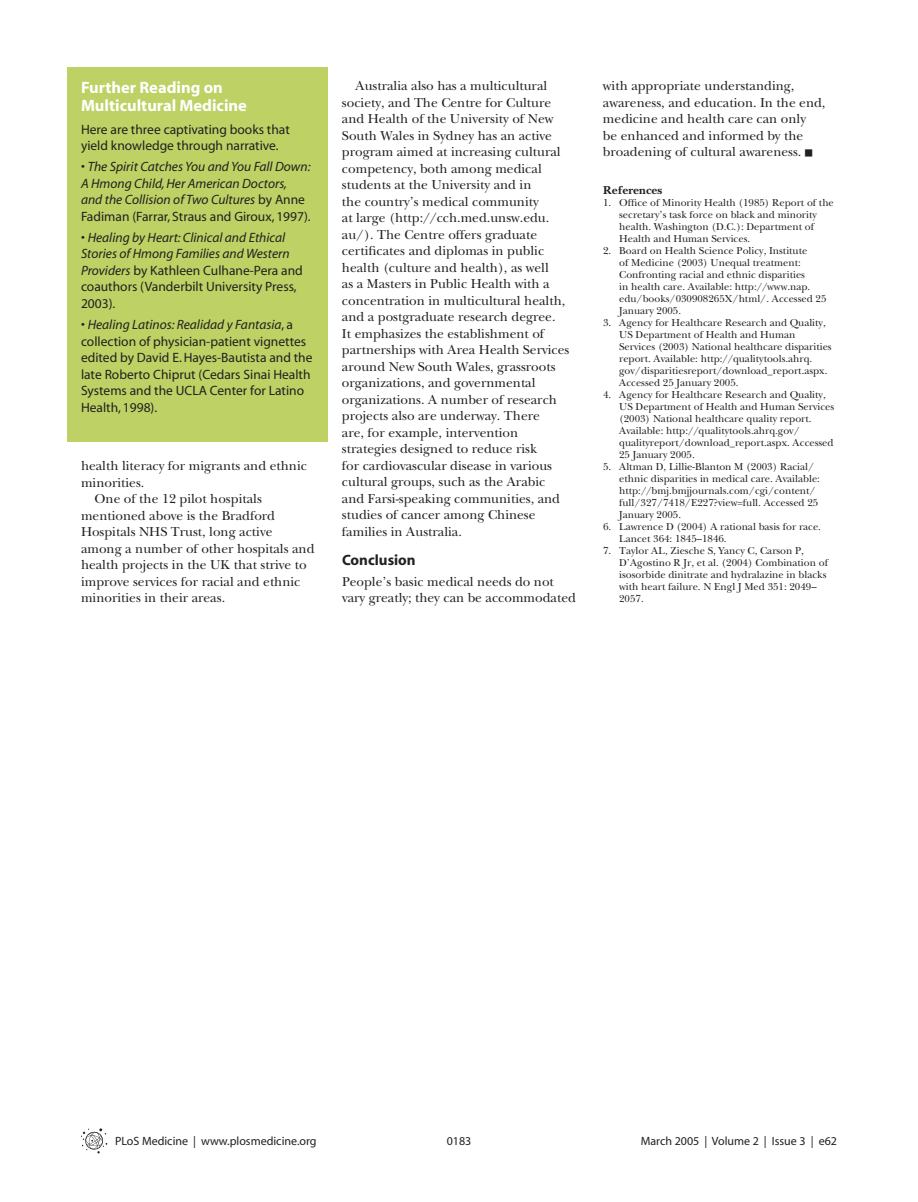
<style>
.page{position:relative;width:918px;height:1202px;background:#fff}
.page>*{position:absolute;margin:0;border:0;box-sizing:border-box;transform-origin:0 0}
.t1{font:700 16.5px/18px "Myriad";color:#fff}
.t2{font:700 15px "Myriad";color:#231f20}
.t3{font:500 13.5px/16.5px "PLB Iserif";color:#231f20}
.t4{font:italic 13.5px/16.5px "Myriad";color:#231f20}
.t5{font:13.5px/16.5px "Myriad";color:#231f20}
.t6{font:12px "Myriad";color:#231f20}
.t7{font:700 12px "PLB Iserif";color:#231f20}
.t8{font:500 10.5px/12px "PLB Iserif";color:#231f20}
.s1{font-style:normal}
.s2{font-style:italic}
</style>
<div class="page">
<svg style="left:81px;top:1128px;width:26px;height:25px"></svg>
<div style="left:68px;top:68px;width:260px;height:373px;background:#bdd164"></div>
<p class="t1" style="left:81px;top:80px;width:168px">Further Reading on<br>Multicultural Medicine</p>
<p class="t5" style="left:81px;top:122px;width:210px">Here are three captivating books that yield knowledge through narrative.</p>
<p class="t4" style="left:81px;top:160px;width:231px"><span class="s1">•</span> The Spirit Catches You and You Fall Down:<br>A Hmong Child, Her American Doctors, and the Collision of Two Cultures <span class="s1">by Anne Fadiman (Farrar, Straus and Giroux, 1997).</span></p>
<p class="t4" style="left:81px;top:230px;width:223px"><span class="s1">•</span> Healing by Heart: Clinical and Ethical Stories of Hmong Families and Western Providers <span class="s1">by Kathleen Culhane-Pera and coauthors (Vanderbilt University Press, 2003).</span></p>
<p class="t5" style="left:81px;top:317px;width:233px">• <span class="s2">Healing Latinos: Realidad y Fantasia</span>, a collection of physician-patient vignettes edited by David E. Hayes-Bautista and the late Roberto Chiprut (Cedars Sinai Health Systems and the UCLA Center for Latino Health, 1998).</p>
<p class="t3" style="left:81px;top:458px;width:227px">health literacy for migrants and ethnic</p>
<p class="t3" style="left:81px;top:475px;width:65px">minorities.</p>
<p class="t3" style="left:94px;top:491px;width:169px">One of the 12 pilot hospitals</p>
<p class="t3" style="left:81px;top:508px;width:196px">mentioned above is the Bradford</p>
<p class="t3" style="left:81px;top:524px;width:193px">Hospitals NHS Trust, long active</p>
<p class="t3" style="left:81px;top:541px;width:235px">among a number of other hospitals and</p>
<p class="t3" style="left:81px;top:557px;width:227px">health projects in the UK that strive to</p>
<p class="t3" style="left:81px;top:574px;width:221px">improve services for racial and ethnic</p>
<p class="t3" style="left:81px;top:590px;width:146px">minorities in their areas.</p>
<p class="t3" style="left:342px;top:78px;width:229px;text-indent:14px">Australia also has a multicultural society, and The Centre for Culture and Health of the University of New South Wales in Sydney has an active program aimed at increasing cultural competency, both among medical students at the University and in<br>the country’s medical community<br>at large (http:⁄⁄cch.med.unsw.edu. au/). The Centre offers graduate certificates and diplomas in public health (culture and health), as well<br>as a Masters in Public Health with a concentration in multicultural health, and a postgraduate research degree.<br>It emphasizes the establishment of partnerships with Area Health Services around New South Wales, grassroots organizations, and governmental organizations. A number of research projects also are underway. There<br>are, for example, intervention strategies designed to reduce risk<br>for cardiovascular disease in various cultural groups, such as the Arabic and Farsi-speaking communities, and studies of cancer among Chinese families in Australia.</p>
<p class="t2" style="left:342px;top:554px;width:75px">Conclusion</p>
<p class="t3" style="left:342px;top:574px;width:236px">People’s basic medical needs do not vary greatly; they can be accommodated</p>
<p class="t3" style="left:603px;top:79px;width:224px">with appropriate understanding, awareness, and education. In the end, medicine and health care can only<br>be enhanced and informed by the broadening of cultural awareness.</p>
<p class="t7" style="left:603px;top:185px;width:61px">References</p>
<p class="t8" style="left:619px;top:197px;width:216px;text-indent:-16px">1. Office of Minority Health (1985) Report of the secretary’s task force on black and minority health. Washington (D.C.): Department of Health and Human Services.</p>
<p class="t8" style="left:619px;top:245px;width:209px;text-indent:-16px">2. Board on Health Science Policy, Institute<br>of Medicine (2003) Unequal treatment:<br>Confronting racial and ethnic disparities<br>in health care. Available: http:⁄⁄www.nap. edu/books/030908265X/html/. Accessed 25<br>January 2005.</p>
<p class="t8" style="left:619px;top:317px;width:214px;text-indent:-16px">3. Agency for Healthcare Research and Quality, US Department of Health and Human Services (2003) National healthcare disparities report. Available: http:⁄⁄qualitytools.ahrq. gov/disparitiesreport/download_report.aspx.<br>Accessed 25 January 2005.</p>
<p class="t8" style="left:619px;top:389px;width:217px;text-indent:-16px">4. Agency for Healthcare Research and Quality, US Department of Health and Human Services (2003) National healthcare quality report.<br>Available: http:⁄⁄qualitytools.ahrq.gov/ qualityreport/download_report.aspx. Accessed 25 January 2005.</p>
<p class="t8" style="left:619px;top:461px;width:202px;text-indent:-16px">5. Altman D, Lillie-Blanton M (2003) Racial/ ethnic disparities in medical care. Available: http:⁄⁄bmj.bmjjournals.com/cgi/content/ full/327/7418/E227?view=full. Accessed 25<br>January 2005.</p>
<p class="t8" style="left:619px;top:521px;width:203px;text-indent:-16px">6. Lawrence D (2004) A rational basis for race.<br>Lancet 364: 1845–1846.</p>
<p class="t8" style="left:619px;top:545px;width:210px;text-indent:-16px">7. Taylor AL, Ziesche S, Yancy C, Carson P, D’Agostino R Jr, et al. (2004) Combination of isosorbide dinitrate and hydralazine in blacks with heart failure. N Engl J Med 351: 2049– 2057.</p>
<p class="t6" style="left:115px;top:1136px;width:203px">PLoS Medicine | www.plosmedicine.org</p>
<p class="t6" style="left:447px;top:1136px;width:26px">0183</p>
<p class="t6" style="left:641px;top:1136px;width:198px">March 2005 | Volume 2 | Issue 3 | e62</p>
</div>
